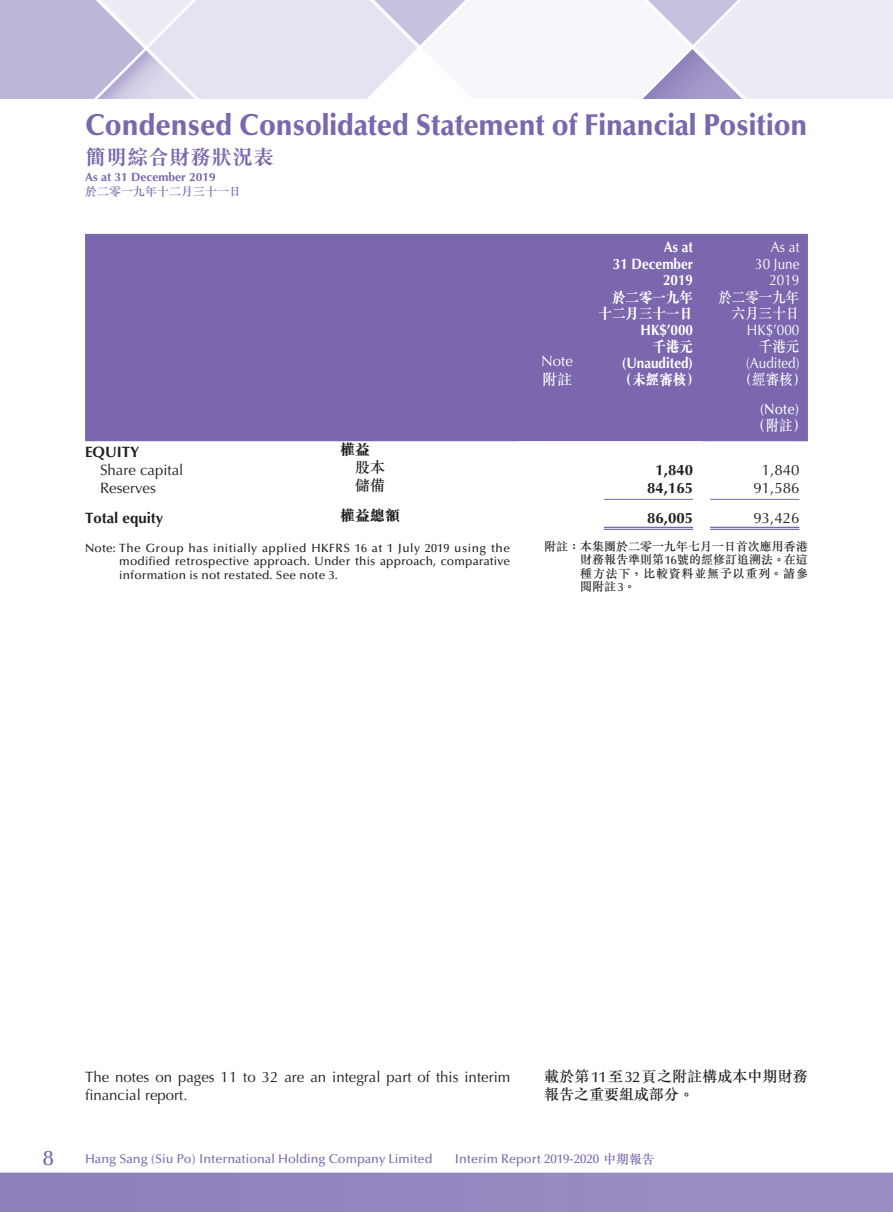
<style>
.page{position:relative;width:893px;height:1212px;background:#fff}
.page>*{position:absolute;margin:0;border:0;box-sizing:border-box;transform-origin:0 0}
.t1{font:900 30px "Optima LT Std";color:#7a67ae;scale:.92 1}
.t2{font:700 21px "M Sung HK";color:#7a67ae}
.t3{font:500 21px "Optima LT Std";color:#7a67ae;scale:1.05 1}
.t4{font:15px/18px "Optima LT Std";color:#231f20}
.t5{font:700 15px/16.5px "Optima LT Std";color:#fff;text-align:right;scale:.9 1}
.t6{font:700 15px "Optima LT Std";color:#231f20}
.t7{font:500 15px/18px "M Sung HK";letter-spacing:.005em;color:#231f20}
.t8{font:15px/16.5px "Optima LT Std";color:#fff;text-align:right;scale:.9 1}
.t9{font:500 15px/16.5px "M Sung HK";color:#fff;text-align:right;scale:.9 1}
.t10{font:800 15px/16.5px "M Sung HK";color:#fff;text-align:right;scale:.9 1}
.t11{font:500 15px "Optima LT Std";color:#fff;scale:.9 1}
.t12{font:800 15px "M Sung HK";color:#231f20}
.t13{font:15px "Optima LT Std";color:#fff}
.t14{font:500 15px "M Sung HK";color:#fff}
.t15{font:500 12.75px "Optima LT Std";color:#7a67ae}
.t16{font:500 12px/13.5px "Optima LT Std";letter-spacing:.015em;color:#231f20;text-align:justify}
.t17{font:500 12px/13.5px "M Sung HK";color:#231f20;text-align:justify}
.t18{font:700 12px "Optima LT Std";color:#7a67ae}
.t19{font:500 12px "M Sung HK";color:#7a67ae}
.s1{font-family:"Optima LT Std"}
.s2{font-family:"M Sung HK"}
</style>
<div class="page">
<img style="left:0;top:0;width:893px;height:99px">
<div style="left:85px;top:234px;width:723px;height:207px;background:#7a67ae"></div>
<svg style="left:603px;top:441px;width:99px;height:89px"></svg>
<hr style="left:604px;top:499px;width:89px;height:1px;background:#7a67ae">
<hr style="left:710px;top:499px;width:89px;height:1px;background:#7a67ae">
<hr style="left:604px;top:527px;width:89px;height:1px;background:#7a67ae">
<hr style="left:604px;top:529px;width:89px;height:1px;background:#7a67ae">
<hr style="left:710px;top:527px;width:89px;height:1px;background:#7a67ae">
<hr style="left:710px;top:529px;width:89px;height:1px;background:#7a67ae">
<h1 class="t1" style="left:85px;top:108px;width:787px">Condensed Consolidated Statement of Financial Position</h1>
<h2 class="t2" style="left:85px;top:143px;width:190px">簡明綜合財務狀況表</h2>
<p class="t18" style="left:85px;top:169px;width:132px">As at 31 December 2019</p>
<p class="t19" style="left:85px;top:183px;width:157px">於二零一九年十二月三十一日</p>
<p class="t13" style="left:541px;top:353px;width:33px">Note</p>
<p class="t14" style="left:542px;top:369px;width:31px">附註</p>
<p class="t5" style="left:613px;top:239px;width:91px">As at<br>31 December<br>2019</p>
<p class="t10" style="left:599px;top:288px;width:106px">於二零一九年十二月三十一日</p>
<p class="t5" style="left:641px;top:321px;width:60px">HK$’000</p>
<p class="t10" style="left:653px;top:338px;width:46px">千港元</p>
<p class="t5" style="left:622px;top:354px;width:81px">(Unaudited)</p>
<p class="t10" style="left:619px;top:371px;width:91px">（未經審核）</p>
<p class="t8" style="left:755px;top:239px;width:51px">As at<br>30 June<br>2019</p>
<p class="t9" style="left:718px;top:288px;width:91px">於二零一九年六月三十日</p>
<p class="t8" style="left:747px;top:321px;width:60px">HK$’000</p>
<p class="t9" style="left:759px;top:338px;width:46px">千港元</p>
<p class="t8" style="left:746px;top:354px;width:61px">(Audited)</p>
<p class="t9" style="left:739px;top:371px;width:76px">（經審核）</p>
<p class="t11" style="left:760px;top:401px;width:46px">(Note)</p>
<p class="t9" style="left:752px;top:417px;width:61px">（附註）</p>
<p class="t6" style="left:85px;top:443px;width:56px">EQUITY</p>
<p class="t12" style="left:340px;top:439px;width:31px">權益</p>
<p class="t4" style="left:100px;top:461px;width:85px">Share capital</p>
<p class="t7" style="left:355px;top:458px;width:31px">股本</p>
<p class="t6" style="left:656px;top:461px;width:39px">1,840</p>
<p class="t4" style="left:762px;top:461px;width:39px">1,840</p>
<p class="t4" style="left:100px;top:479px;width:57px">Reserves</p>
<p class="t7" style="left:355px;top:476px;width:31px">儲備</p>
<p class="t6" style="left:647px;top:479px;width:47px">84,165</p>
<p class="t4" style="left:754px;top:479px;width:47px">91,586</p>
<p class="t6" style="left:85px;top:509px;width:80px">Total equity</p>
<p class="t12" style="left:340px;top:505px;width:61px">權益總額</p>
<p class="t6" style="left:647px;top:509px;width:47px">86,005</p>
<p class="t4" style="left:754px;top:509px;width:47px">93,426</p>
<p class="t16" style="left:119px;top:541px;width:392px;text-indent:-34px">Note: The Group has initially applied HKFRS 16 at 1 July 2019 using the modified retrospective approach. Under this approach, comparative information is not restated. See note 3.</p>
<p class="t17" style="left:580px;top:539px;width:229px;text-indent:-36px">附註：本集團於二零一九年七月一日首次應用香港財務報告準則第<span class="s1">16</span>號的經修訂追溯法。在這種方法下，比較資料並無予以重列。請參閱附註<span class="s1">3</span>。</p>
<p class="t4" style="left:85px;top:1068px;width:427px">The notes on pages 11 to 32 are an integral part of this interim financial report.</p>
<p class="t7" style="left:544px;top:1067px;width:265px">載於第<span class="s1">11</span>至<span class="s1">32</span>頁之附註構成本中期財務報告之重要組成部分。</p>
<h2 class="t3" style="left:43px;top:1146px;width:12px">8</h2>
<p class="t15" style="left:85px;top:1152px;width:349px">Hang Sang (Siu Po) International Holding Company Limited</p>
<p class="t15" style="left:455px;top:1152px;width:201px">Interim Report 2019-2020 <span class="s2">中期報告</span></p>
</div>
